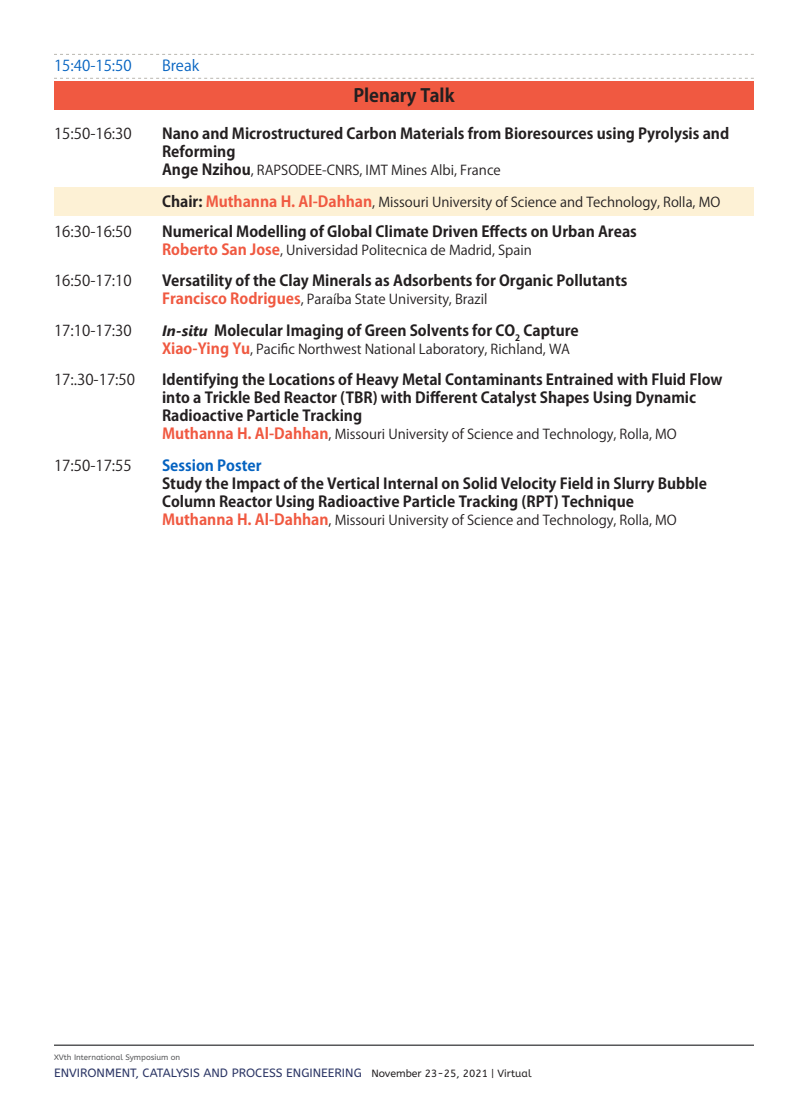
<style>
.page{position:relative;width:808px;height:1106px;background:#fff}
.page>*{position:absolute;margin:0;border:0;box-sizing:border-box;transform-origin:0 0}
.t1{font:700 18px "Koz Go Pr 6 N";color:#231f20}
.t2{font:700 15px/18px "Koz Go Pr 6 N";color:#231f20}
.t3{font:15px "Koz Go Pr 6 N";color:#231f20}
.t4{font:15px "Koz Go Pr 6 N";color:#0563c1}
.t5{font:13.5px "Koz Go Pr 6 N";color:#231f20}
.t6{font:12px "A Bee Zee";color:#2b3565}
.t7{font:10.5px "A Bee Zee";color:#231f20}
.t8{font:7.95px "A Bee Zee";color:#57585a}
.s1{font-weight:700;font-size:15px}
.s2{font-weight:700;font-size:15px;color:#f05941}
.s3{font-family:"Segoe UI";font-style:italic}
.s4{color:#0563c1}
</style>
<div class="page">
<hr style="left:54px;top:1044px;width:700px;height:2px;background:#57585a">
<div style="left:54px;top:82px;width:700px;height:28px;background:#f05941"></div>
<div style="left:54px;top:187px;width:700px;height:28px;background:#fdf1d5"></div>
<svg style="left:54px;top:54px;width:700px;height:1px"></svg>
<svg style="left:54px;top:78px;width:700px;height:1px"></svg>
<p class="t4" style="left:54px;top:57px;width:79px">15:40-15:50</p>
<p class="t4" style="left:162px;top:57px;width:39px">Break</p>
<p class="t1" style="left:353px;top:86px;width:103px">Plenary Talk</p>
<p class="t3" style="left:54px;top:125px;width:79px">15:50-16:30</p>
<p class="t2" style="left:162px;top:125px;width:569px">Nano and Microstructured Carbon Materials from Bioresources using Pyrolysis and<br>Reforming</p>
<p class="t5" style="left:162px;top:163px;width:340px"><span class="s1">Ange Nzihou</span>, RAPSODEE-CNRS, IMT Mines Albi, France</p>
<p class="t5" style="left:162px;top:194px;width:560px"><span class="s1">Chair:</span> <span class="s2">Muthanna H. Al-Dahhan</span>, Missouri University of Science and Technology, Rolla, MO</p>
<p class="t3" style="left:54px;top:223px;width:79px">16:30-16:50</p>
<p class="t2" style="left:162px;top:223px;width:476px">Numerical Modelling of Global Climate Driven Effects on Urban Areas</p>
<p class="t5" style="left:162px;top:242px;width:371px"><span class="s2">Roberto San Jose</span>, Universidad Politecnica de Madrid, Spain</p>
<p class="t3" style="left:54px;top:272px;width:79px">16:50-17:10</p>
<p class="t2" style="left:162px;top:272px;width:467px">Versatility of the Clay Minerals as Adsorbents for Organic Pollutants</p>
<p class="t5" style="left:162px;top:292px;width:327px"><span class="s2">Francisco Rodrigues</span>, Paraíba State University, Brazil</p>
<p class="t3" style="left:54px;top:322px;width:79px">17:10-17:30</p>
<p class="t2" style="left:162px;top:322px;width:418px"><span class="s3">In-situ</span> Molecular Imaging of Green Solvents for CO<sub>2</sub> Capture</p>
<p class="t5" style="left:162px;top:341px;width:410px"><span class="s2">Xiao-Ying Yu</span>, Pacific Northwest National Laboratory, Richland, WA</p>
<p class="t3" style="left:54px;top:371px;width:83px">17:.30-17:50</p>
<p class="t2" style="left:162px;top:371px;width:562px">Identifying the Locations of Heavy Metal Contaminants Entrained with Fluid Flow into a Trickle Bed Reactor (TBR) with Different Catalyst Shapes Using Dynamic<br>Radioactive Particle Tracking</p>
<p class="t5" style="left:162px;top:427px;width:516px"><span class="s2">Muthanna H. Al-Dahhan</span>, Missouri University of Science and Technology, Rolla, MO</p>
<p class="t3" style="left:54px;top:457px;width:79px">17:50-17:55</p>
<p class="t2" style="left:162px;top:457px;width:546px"><span class="s4">Session Poster<br></span>Study the Impact of the Vertical Internal on Solid Velocity Field in Slurry Bubble<br>Column Reactor Using Radioactive Particle Tracking (RPT) Technique</p>
<p class="t5" style="left:162px;top:512px;width:516px"><span class="s2">Muthanna H. Al-Dahhan</span>, Missouri University of Science and Technology, Rolla, MO</p>
<p class="t8" style="left:54px;top:1053px;width:128px">XVth International Symposium on</p>
<p class="t6" style="left:54px;top:1066px;width:309px">ENVIRONMENT, CATALYSIS AND PROCESS ENGINEERING</p>
<p class="t7" style="left:371px;top:1067px;width:162px">November 23-25, 2021 | Virtual</p>
</div>
